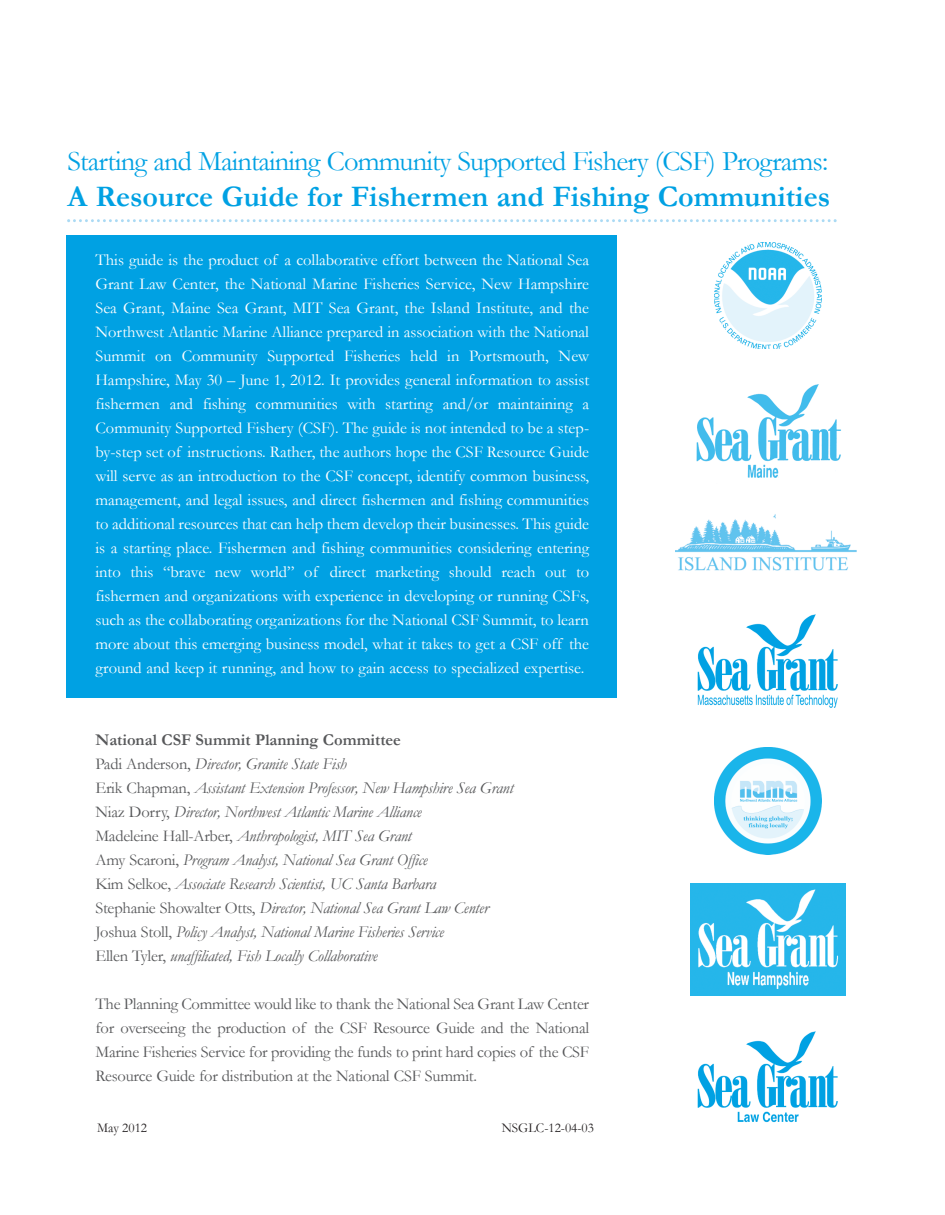
<style>
.page{position:relative;width:945px;height:1215px;background:#fff}
.page>*{position:absolute;margin:0;border:0;box-sizing:border-box;transform-origin:0 0}
.t1{font:700 30px "Garamond";color:#00a1e3}
.t2{font:28.5px "Garamond";letter-spacing:-.03em;color:#00a1e3}
.t3{font:16.5px/24px "Garamond";color:#fff;text-align:justify}
.t4{font:italic 16.5px/24px "Garamond";letter-spacing:-.015em;color:#57585a}
.t5{font:16.5px/24px "Garamond";letter-spacing:-.015em;color:#57585a;text-align:justify}
.t6{font:13.5px "Garamond";color:#231f20}
.s1{font-weight:700;font-style:normal}
.s2{font-style:normal}
</style>
<div class="page">
<div style="left:66px;top:235px;width:551px;height:463px;background:#00a1e3"></div>
<img style="left:714px;top:242px;width:108px;height:107px">
<img style="left:714px;top:747px;width:108px;height:108px">
<img style="left:675px;top:514px;width:181px;height:57px">
<img style="left:691px;top:884px;width:154px;height:112px">
<svg style="left:67px;top:219px;width:770px;height:3px"></svg>
<img style="left:696px;top:384px;width:145px;height:94px">
<img style="left:697px;top:614px;width:141px;height:94px">
<img style="left:697px;top:1031px;width:141px;height:92px">
<h2 class="t2" style="left:68px;top:146px;width:762px">Starting and Maintaining Community Supported Fishery (CSF) Programs:</h2>
<h1 class="t1" style="left:68px;top:180px;width:764px">A Resource Guide for Fishermen and Fishing Communities</h1>
<p class="t3" style="left:95px;top:248px;width:495px">This guide is the product of a collaborative effort between the National Sea Grant Law Center, the National Marine Fisheries Service, New Hampshire Sea Grant, Maine Sea Grant, MIT Sea Grant, the Island Institute, and the Northwest Atlantic Marine Alliance prepared in association with the National Summit on Community Supported Fisheries held in Portsmouth, New Hampshire, May 30 – June 1, 2012. It provides general information to assist fishermen and fishing communities with starting and/or maintaining a Community Supported Fishery (CSF). The guide is not intended to be a step&shy;by-step set of instructions. Rather, the authors hope the CSF Resource Guide will serve as an introduction to the CSF concept, identify common business, management, and legal issues, and direct fishermen and fishing communities to additional resources that can help them develop their businesses. This guide is a starting place. Fishermen and fishing communities considering entering into this “brave new world” of direct marketing should reach out to fishermen and organizations with experience in developing or running CSFs, such as the collaborating organizations for the National CSF Summit, to learn more about this emerging business model, what it takes to get a CSF off the ground and keep it running, and how to gain access to specialized expertise.</p>
<p class="t4" style="left:95px;top:728px;width:420px"><span class="s1">National CSF Summit Planning Committee<br></span><span class="s2">Padi Anderson,</span> Director, Granite State Fish<br><span class="s2">Erik Chapman,</span> Assistant Extension Professor, New Hampshire Sea Grant <span class="s2">Niaz Dorry,</span> Director, Northwest Atlantic Marine Alliance<br><span class="s2">Madeleine Hall-Arber,</span> Anthropologist, MIT Sea Grant<br><span class="s2">Amy Scaroni,</span> Program Analyst, National Sea Grant Office<br><span class="s2">Kim Selkoe,</span> Associate Research Scientist, UC Santa Barbara<br><span class="s2">Stephanie Showalter Otts,</span> Director, National Sea Grant Law Center <span class="s2">Joshua Stoll,</span> Policy Analyst, National Marine Fisheries Service<br><span class="s2">Ellen Tyler,</span> unaffiliated, Fish Locally Collaborative</p>
<p class="t5" style="left:95px;top:992px;width:495px">The Planning Committee would like to thank the National Sea Grant Law Center for overseeing the production of the CSF Resource Guide and the National Marine Fisheries Service for providing the funds to print hard copies of the CSF Resource Guide for distribution at the National CSF Summit.</p>
<p class="t6" style="left:97px;top:1121px;width:51px">May 2012</p>
<p class="t6" style="left:502px;top:1120px;width:94px">NSGLC-12-04-03</p>
</div>
